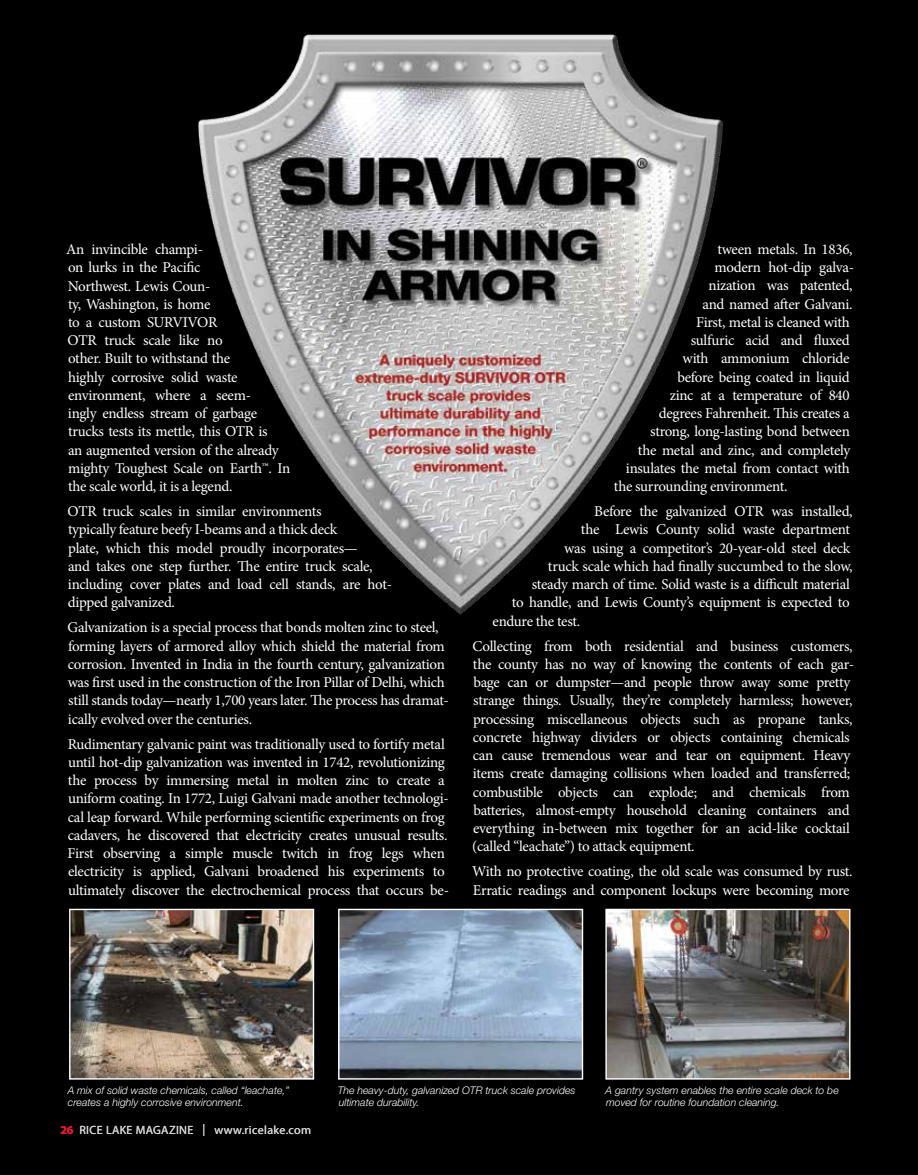
<style>
.page{position:relative;width:918px;height:1175px;background:#fff}
.page>*{position:absolute;margin:0;border:0;box-sizing:border-box;transform-origin:0 0}
.t1{font:15px/18.3px "Minion Pro";letter-spacing:-.02em;color:#fff}
.t2{font:12px "Myriad Pro";letter-spacing:.03em;color:#d1d3d4}
.t3{font:italic 300 10.5px/12px "Helvetica Neue LT Std";color:#fff}
.s1{font-weight:700;color:#e31837}
</style>
<div class="page">
<div style="left:0;top:0;width:918px;height:1174px;background:#000"></div>
<img style="left:198px;top:34px;width:525px;height:581px">
<img style="left:340px;top:910px;width:241px;height:167px">
<div style="left:338px;top:908px;width:245px;height:171px;border:1px solid #fff"></div>
<img style="left:71px;top:910px;width:241px;height:167px">
<div style="left:69px;top:908px;width:245px;height:171px;border:1px solid #fff"></div>
<img style="left:607px;top:910px;width:241px;height:167px">
<div style="left:605px;top:908px;width:245px;height:171px;border:1px solid #fff"></div>
<p class="t1" style="left:66px;top:240px;width:226px">An invincible champi-<br>on lurks in the Pacific<br>Northwest. Lewis Coun-<br>ty, Washington, is home<br>to a custom SURVIVOR<br>OTR truck scale like no<br>other. Built to withstand the<br>highly corrosive solid waste environment, where a seem-<br>ingly endless stream of garbage trucks tests its mettle, this OTR is<br>an augmented version of the already mighty Toughest Scale on Earth™. In the scale world, it is a legend.</p>
<p class="t1" style="left:68px;top:502px;width:326px">OTR truck scales in similar environments<br>typically feature beefy I-beams and a thick deck<br>plate, which this model proudly incorporates—<br>and takes one step further. The entire truck scale, including cover plates and load cell stands, are hot&shy;dipped galvanized.</p>
<p class="t1" style="left:68px;top:618px;width:383px">Galvanization is a special process that bonds molten zinc to steel, forming layers of armored alloy which shield the material from corrosion. Invented in India in the fourth century, galvanization was first used in the construction of the Iron Pillar of Delhi, which still stands today—nearly 1,700 years later. The process has dramat&shy;ically evolved over the centuries.</p>
<p class="t1" style="left:68px;top:735px;width:383px">Rudimentary galvanic paint was traditionally used to fortify metal until hot-dip galvanization was invented in 1742, revolutionizing the process by immersing metal in molten zinc to create a uniform coating. In 1772, Luigi Galvani made another technologi&shy;cal leap forward. While performing scientific experiments on frog cadavers, he discovered that electricity creates unusual results.<br>First observing a simple muscle twitch in frog legs when electricity is applied, Galvani broadened his experiments to ultimately discover the electrochemical process that occurs be-</p>
<p class="t1" style="left:717px;top:240px;width:137px">tween metals. In 1836,</p>
<p class="t1" style="left:715px;top:258px;width:141px">modern hot-dip galva-</p>
<p class="t1" style="left:709px;top:276px;width:146px">nization was patented,</p>
<p class="t1" style="left:703px;top:295px;width:152px">and named after Galvani.</p>
<p class="t1" style="left:696px;top:313px;width:155px">First, metal is cleaned with</p>
<p class="t1" style="left:691px;top:331px;width:160px">sulfuric acid and fluxed</p>
<p class="t1" style="left:683px;top:349px;width:168px">with ammonium chloride</p>
<p class="t1" style="left:677px;top:368px;width:174px">before being coated in liquid</p>
<p class="t1" style="left:670px;top:386px;width:182px">zinc at a temperature of 840</p>
<p class="t1" style="left:659px;top:404px;width:192px">degrees Fahrenheit. This creates a</p>
<p class="t1" style="left:650px;top:422px;width:201px">strong, long-lasting bond between</p>
<p class="t1" style="left:638px;top:440px;width:214px">the metal and zinc, and completely</p>
<p class="t1" style="left:626px;top:459px;width:225px">insulates the metal from contact with</p>
<p class="t1" style="left:614px;top:477px;width:175px">the surrounding environment.</p>
<p class="t1" style="left:594px;top:502px;width:260px">Before the galvanized OTR was installed,</p>
<p class="t1" style="left:581px;top:520px;width:271px">the Lewis County solid waste department</p>
<p class="t1" style="left:564px;top:538px;width:288px">was using a competitor’s 20-year-old steel deck</p>
<p class="t1" style="left:548px;top:557px;width:306px">truck scale which had finally succumbed to the slow,</p>
<p class="t1" style="left:532px;top:575px;width:320px">steady march of time. Solid waste is a difficult material</p>
<p class="t1" style="left:512px;top:593px;width:339px">to handle, and Lewis County’s equipment is expected to</p>
<p class="t1" style="left:493px;top:611px;width:89px">endure the test.</p>
<p class="t1" style="left:472px;top:636px;width:383px">Collecting from both residential and business customers, the county has no way of knowing the contents of each gar&shy;bage can or dumpster—and people throw away some pretty strange things. Usually, they’re completely harmless; however, processing miscellaneous objects such as propane tanks, concrete highway dividers or objects containing chemicals can cause tremendous wear and tear on equipment. Heavy items create damaging collisions when loaded and transferred; combustible objects can explode; and chemicals from batteries, almost-empty household cleaning containers and everything in-between mix together for an acid-like cocktail (called “leachate”) to attack equipment.</p>
<p class="t1" style="left:472px;top:862px;width:382px">With no protective coating, the old scale was consumed by rust.<br>Erratic readings and component lockups were becoming more</p>
<p class="t3" style="left:68px;top:1084px;width:223px">A mix of solid waste chemicals, called “leachate,” creates a highly corrosive environment.</p>
<p class="t3" style="left:338px;top:1084px;width:239px">The heavy-duty, galvanized OTR truck scale provides ultimate durability.</p>
<p class="t3" style="left:606px;top:1084px;width:235px">A gantry system enables the entire scale deck to be moved for routine foundation cleaning.</p>
<p class="t2" style="left:60px;top:1122px;width:252px"><span class="s1">26</span> RICE LAKE MAGAZINE | www.ricelake.com</p>
</div>
